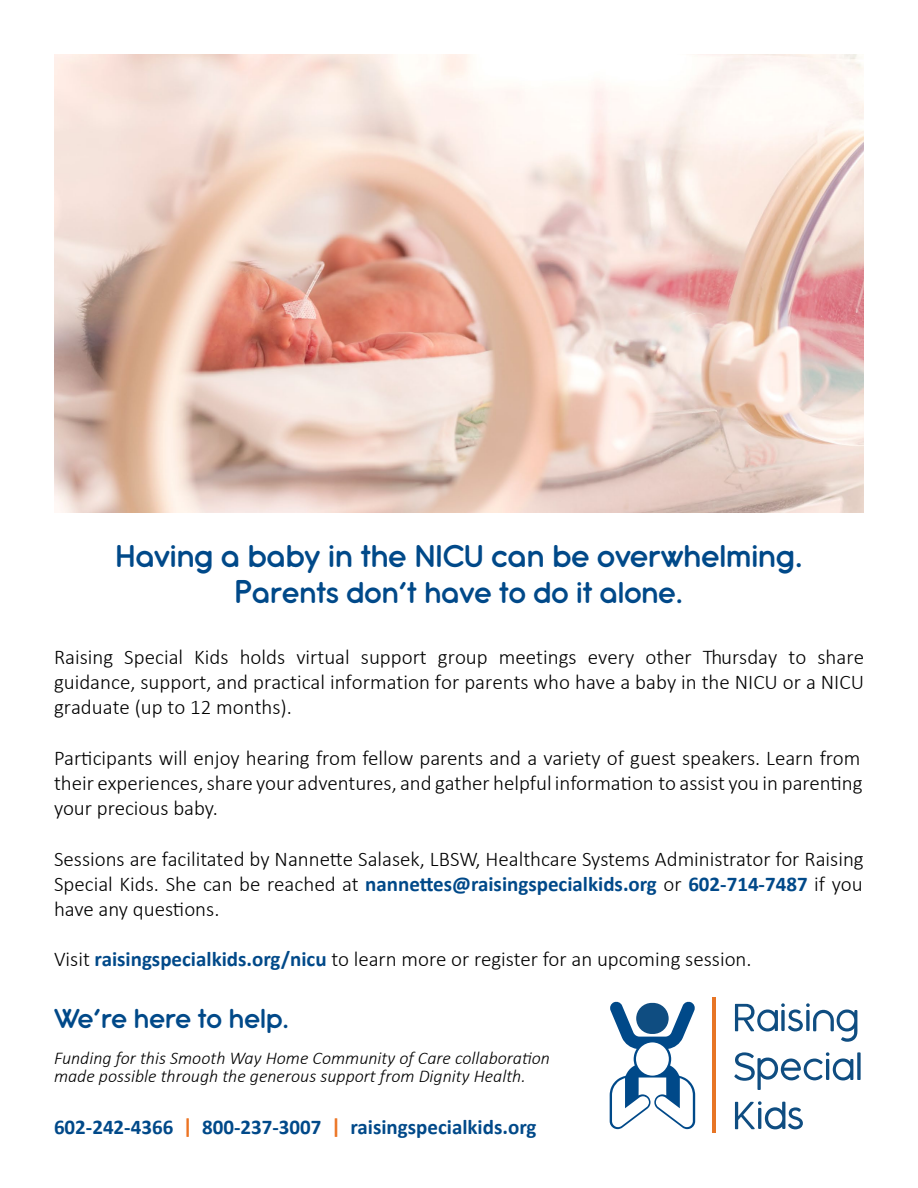
<style>
.page{position:relative;width:918px;height:1188px;background:#fff}
.page>*{position:absolute;margin:0;border:0;box-sizing:border-box;transform-origin:0 0}
.t1{font:300 54.15px/48.9px "Montauk";letter-spacing:.01em;color:#0f4d81}
.t2{font:600 34.5px "Antipasto Pro";color:#004989}
.t3{font:600 33px "Antipasto Pro";color:#004989}
.t4{font:600 30px "Antipasto Pro";color:#004989}
.t5{font:300 21px/25.2px "Calibri";color:#000;text-align:justify}
.t6{font:700 21px "Calibri";color:#004989}
.t7{font:italic 300 18px/18px "Calibri";color:#000}
.s1{font-size:36px}
.s2{font-weight:700;color:#004989}
.s3{color:#ec7423}
</style>
<div class="page">
<img style="left:54px;top:54px;width:810px;height:459px">
<svg style="left:609px;top:1001px;width:87px;height:128px"></svg>
<hr style="left:712px;top:997px;width:4px;height:136px;background:#e77525">
<h2 class="t2" style="left:115px;top:536px;width:689px">Having a baby in the NICU can be overwhelming.</h2>
<h3 class="t3" style="left:234px;top:573px;width:451px"><span class="s1">P</span>arents don’t have to do it alone.</h3>
<p class="t5" style="left:54px;top:644px;width:812px">Raising Special Kids holds virtual support group meetings every other Thursday to share guidance, support, and practical information for parents who have a baby in the NICU or a NICU graduate (up to 12 months).</p>
<p class="t5" style="left:54px;top:745px;width:810px">Participants will enjoy hearing from fellow parents and a variety of guest speakers. Learn from their experiences,share your adventures, and gather helpful information to assist you in parenting your precious baby.</p>
<p class="t5" style="left:54px;top:846px;width:811px">Sessions are facilitated by Nannette Salasek, LBSW, Healthcare Systems Administrator for Raising Special Kids. She can be reached at <span class="s2">nannettes@raisingspecialkids.org</span> or <span class="s2">602-714-7487</span> if you have any questions.</p>
<p class="t5" style="left:54px;top:947px;width:699px">Visit <span class="s2">raisingspecialkids.org/nicu</span> to learn more or register for an upcoming session.</p>
<h3 class="t4" style="left:54px;top:1001px;width:237px">We’re here to help.</h3>
<p class="t7" style="left:54px;top:1048px;width:498px">Funding for this Smooth Way Home Community of Care collaboration made possible through the generous support from Dignity Health.</p>
<h1 class="t1" style="left:733px;top:991px;width:131px">Raising<br>Special</h1>
<p class="t6" style="left:54px;top:1112px;width:484px">602-242-4366 <span class="s3">|</span> 800-237-3007 <span class="s3">|</span> raisingspecialkids.org</p>
<h1 class="t1" style="left:733px;top:1088px;width:72px">Kids</h1>
</div>
